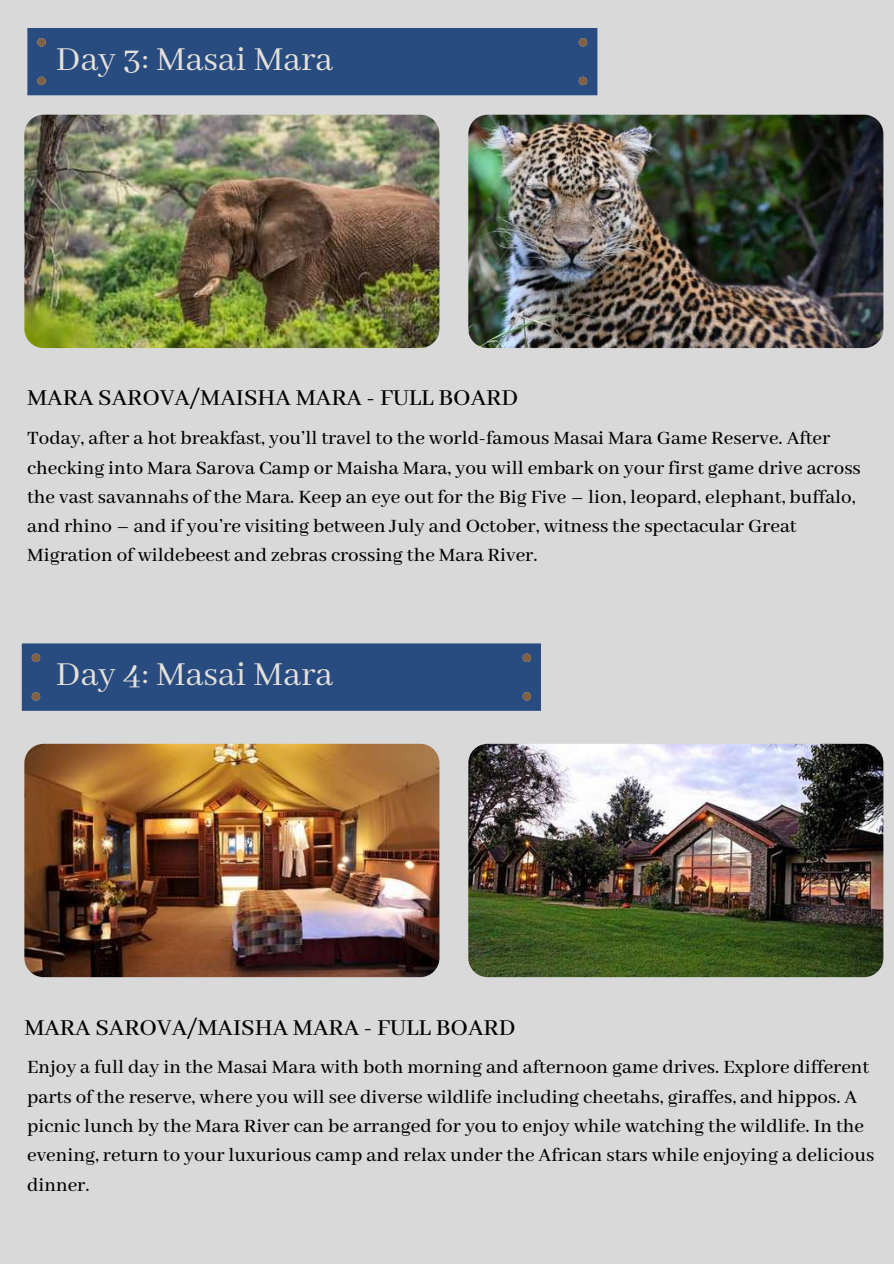
<style>
.page{position:relative;width:894px;height:1264px;background:#fff}
.page>*{position:absolute;margin:0;border:0;box-sizing:border-box;transform-origin:0 0}
.t1{font:37.5px "Abhaya Libre";color:#e4e0d9}
.t2{font:500 25.5px "Abhaya Libre";color:#000}
.t3{font:500 21px/29.2px "Abhaya Libre";color:#000}
</style>
<div class="page">
<div style="left:0;top:0;width:893px;height:1263px;background:#d9d9d9"></div>
<div style="left:22px;top:643px;width:519px;height:67px;background:#284b80"></div>
<div style="left:32px;top:653px;width:8px;height:9px;background:#816143;border-radius:50%"></div>
<div style="left:522px;top:653px;width:9px;height:9px;background:#816143;border-radius:50%"></div>
<div style="left:522px;top:692px;width:9px;height:8px;background:#816143;border-radius:50%"></div>
<div style="left:32px;top:692px;width:8px;height:8px;background:#816143;border-radius:50%"></div>
<img style="left:24px;top:743px;width:415px;height:234px;border-radius:19px">
<img style="left:24px;top:115px;width:415px;height:233px;border-radius:19px">
<img style="left:468px;top:743px;width:415px;height:234px;border-radius:19px">
<img style="left:468px;top:115px;width:415px;height:233px;border-radius:19px">
<div style="left:27px;top:28px;width:570px;height:67px;background:#284b80"></div>
<div style="left:37px;top:38px;width:9px;height:9px;background:#816143;border-radius:50%"></div>
<div style="left:578px;top:38px;width:9px;height:9px;background:#816143;border-radius:50%"></div>
<div style="left:578px;top:77px;width:9px;height:8px;background:#816143;border-radius:50%"></div>
<div style="left:37px;top:77px;width:9px;height:8px;background:#816143;border-radius:50%"></div>
<h1 class="t1" style="left:56px;top:38px;width:279px">Day 3: Masai Mara</h1>
<p class="t2" style="left:27px;top:384px;width:492px">MARA SAROVA/MAISHA MARA - FULL BOARD</p>
<p class="t3" style="left:27px;top:424px;width:835px">Today, after a hot breakfast, you’ll travel to the world-famous Masai Mara Game Reserve. After checking into Mara Sarova Camp or Maisha Mara, you will embark on your first game drive across the vast savannahs of the Mara. Keep an eye out for the Big Five – lion, leopard, elephant, buffalo, and rhino – and if you’re visiting between July and October, witness the spectacular Great Migration of wildebeest and zebras crossing the Mara River.</p>
<h1 class="t1" style="left:56px;top:653px;width:279px">Day 4: Masai Mara</h1>
<p class="t2" style="left:24px;top:1013px;width:492px">MARA SAROVA/MAISHA MARA - FULL BOARD</p>
<p class="t3" style="left:27px;top:1053px;width:848px">Enjoy a full day in the Masai Mara with both morning and afternoon game drives. Explore different parts of the reserve, where you will see diverse wildlife including cheetahs, giraffes, and hippos. A picnic lunch by the Mara River can be arranged for you to enjoy while watching the wildlife. In the evening, return to your luxurious camp and relax under the African stars while enjoying a delicious dinner.</p>
</div>
